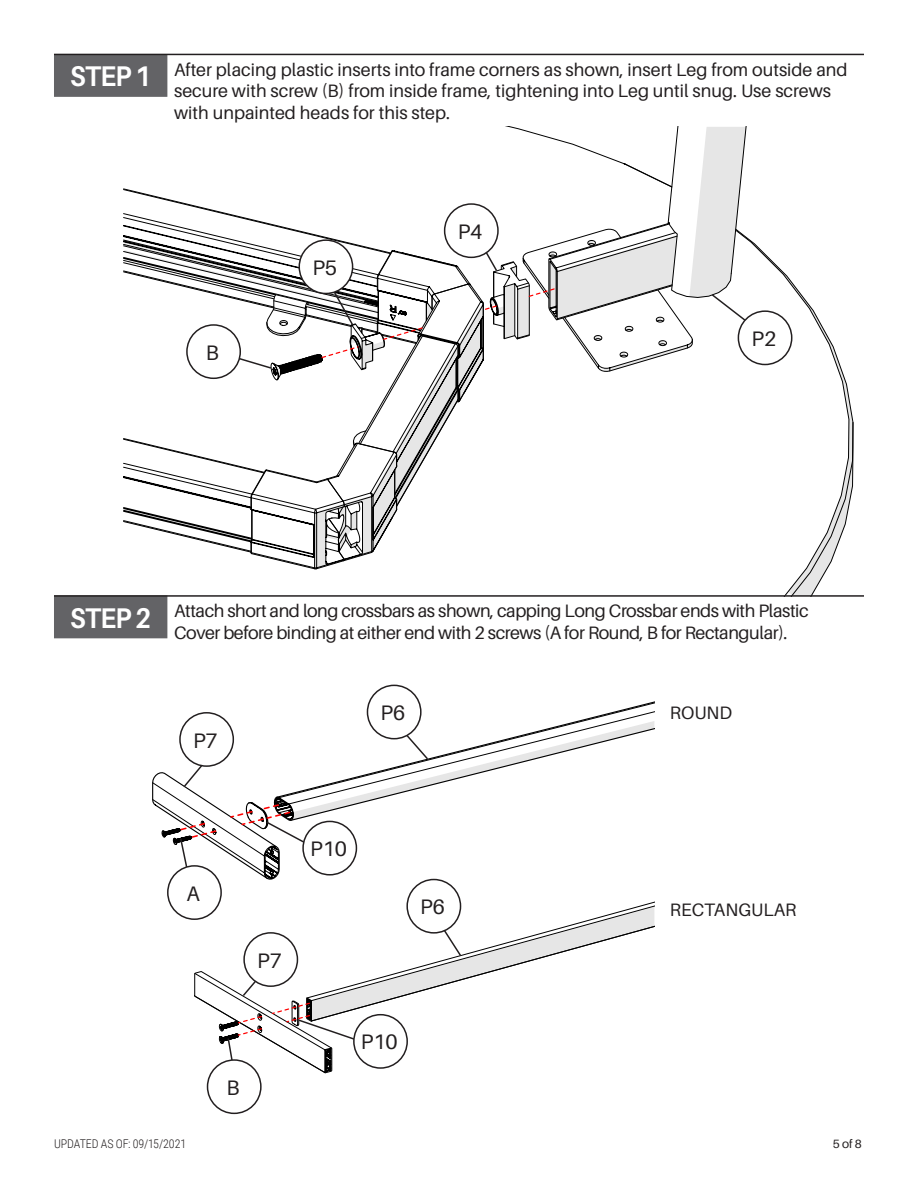
<style>
.page{position:relative;width:918px;height:1188px;background:#fff}
.page>*{position:absolute;margin:0;border:0;box-sizing:border-box;transform-origin:0 0}
.Section_Title_Headin{font:700 28.5px "Aileron";letter-spacing:-.025em;color:#fff;scale:.9 1}
.t1{font:21px "Aileron";color:#231f20}
.t2{font:18px/21.6px "Aileron";color:#231f20}
.t3{font:18px/21.6px "Aileron";letter-spacing:-.025em;color:#231f20}
.Version{font:300 12px "Roboto Condensed";letter-spacing:-.005em;color:#231f20}
.parts_needed_center{font:12px "Aileron";color:#231f20}
</style>
<div class="page">
<svg style="left:752px;top:241px;width:102px;height:354px"></svg>
<div style="left:54px;top:54px;width:113px;height:43px;background:#636366;border:2px solid #636366"></div>
<hr style="left:54px;top:54px;width:810px;height:1px;background:#231f20">
<div style="left:54px;top:596px;width:113px;height:42px;background:#636366"></div>
<hr style="left:54px;top:595px;width:810px;height:2px;background:#231f20">
<svg style="left:124px;top:53px;width:628px;height:517px"></svg>
<div style="left:299px;top:240px;width:54px;height:53px;background:#fff;border-radius:50%"></div>
<div style="left:299px;top:239px;width:54px;height:55px;border:2px solid #231f20;border-radius:50%"></div>
<div style="left:445px;top:204px;width:53px;height:53px;background:#fff;border-radius:50%"></div>
<div style="left:444px;top:203px;width:55px;height:55px;border:2px solid #231f20;border-radius:50%"></div>
<div style="left:187px;top:325px;width:53px;height:53px;background:#fff;border-radius:50%"></div>
<div style="left:186px;top:324px;width:55px;height:55px;border:2px solid #231f20;border-radius:50%"></div>
<div style="left:738px;top:311px;width:54px;height:54px;background:#fff;border-radius:50%"></div>
<div style="left:738px;top:310px;width:54px;height:55px;border:2px solid #231f20;border-radius:50%"></div>
<svg style="left:309px;top:684px;width:345px;height:138px"></svg>
<div style="left:179px;top:712px;width:55px;height:55px;border:2px solid #231f20;border-radius:50%"></div>
<svg style="left:152px;top:763px;width:157px;height:117px"></svg>
<svg style="left:403px;top:731px;width:27px;height:30px"></svg>
<div style="left:168px;top:866px;width:53px;height:53px;background:#fff;border-radius:50%"></div>
<div style="left:167px;top:865px;width:55px;height:55px;border:2px solid #231f20;border-radius:50%"></div>
<div style="left:367px;top:685px;width:54px;height:54px;background:#fff;border-radius:50%"></div>
<div style="left:367px;top:685px;width:55px;height:54px;border:2px solid #231f20;border-radius:50%"></div>
<div style="left:303px;top:821px;width:53px;height:54px;background:#fff;border-radius:50%"></div>
<div style="left:302px;top:821px;width:55px;height:55px;border:2px solid #231f20;border-radius:50%"></div>
<svg style="left:194px;top:902px;width:460px;height:172px"></svg>
<div style="left:244px;top:933px;width:53px;height:53px;background:#fff;border-radius:50%"></div>
<div style="left:243px;top:932px;width:55px;height:55px;border:2px solid #231f20;border-radius:50%"></div>
<div style="left:208px;top:1060px;width:53px;height:53px;background:#fff;border-radius:50%"></div>
<div style="left:207px;top:1059px;width:55px;height:55px;border:2px solid #231f20;border-radius:50%"></div>
<div style="left:407px;top:880px;width:54px;height:53px;background:#fff;border-radius:50%"></div>
<div style="left:406px;top:879px;width:55px;height:55px;border:2px solid #231f20;border-radius:50%"></div>
<div style="left:354px;top:1015px;width:53px;height:53px;background:#fff;border-radius:50%"></div>
<div style="left:353px;top:1014px;width:55px;height:55px;border:2px solid #231f20;border-radius:50%"></div>
<p class="Section_Title_Headin" style="left:70px;top:61px;width:92px">STEP 1</p>
<p class="t2" style="left:174px;top:59px;width:675px">After placing plastic inserts into frame corners as shown, insert Leg from outside and secure with screw (B) from inside frame, tightening into Leg until snug. Use screws with unpainted heads for this step.</p>
<p class="t1" style="left:206px;top:341px;width:15px">B</p>
<p class="t1" style="left:312px;top:256px;width:26px">P5</p>
<p class="t1" style="left:458px;top:220px;width:26px">P4</p>
<p class="t1" style="left:752px;top:327px;width:26px">P2</p>
<p class="Section_Title_Headin" style="left:70px;top:602px;width:92px">STEP 2</p>
<p class="t3" style="left:174px;top:600px;width:636px">Attach short and long crossbars as shown, capping Long Crossbar ends with Plastic<br>Cover before binding at either end with 2 screws (A for Round, B for Rectangular).</p>
<p class="t1" style="left:193px;top:729px;width:26px">P7</p>
<p class="t1" style="left:381px;top:701px;width:26px">P6</p>
<p class="t2" style="left:670px;top:702px;width:64px">ROUND</p>
<p class="t1" style="left:187px;top:882px;width:15px">A</p>
<p class="t1" style="left:257px;top:949px;width:26px">P7</p>
<p class="t1" style="left:226px;top:1076px;width:15px">B</p>
<p class="t1" style="left:310px;top:837px;width:38px">P10</p>
<p class="t1" style="left:420px;top:895px;width:26px">P6</p>
<p class="t1" style="left:361px;top:1031px;width:38px">P10</p>
<p class="t2" style="left:670px;top:900px;width:128px">RECTANGULAR</p>
<p class="Version" style="left:54px;top:1135px;width:134px">UPDATED AS OF: 09/15/2021</p>
<p class="parts_needed_center" style="left:833px;top:1137px;width:31px">5 of 8</p>
</div>
